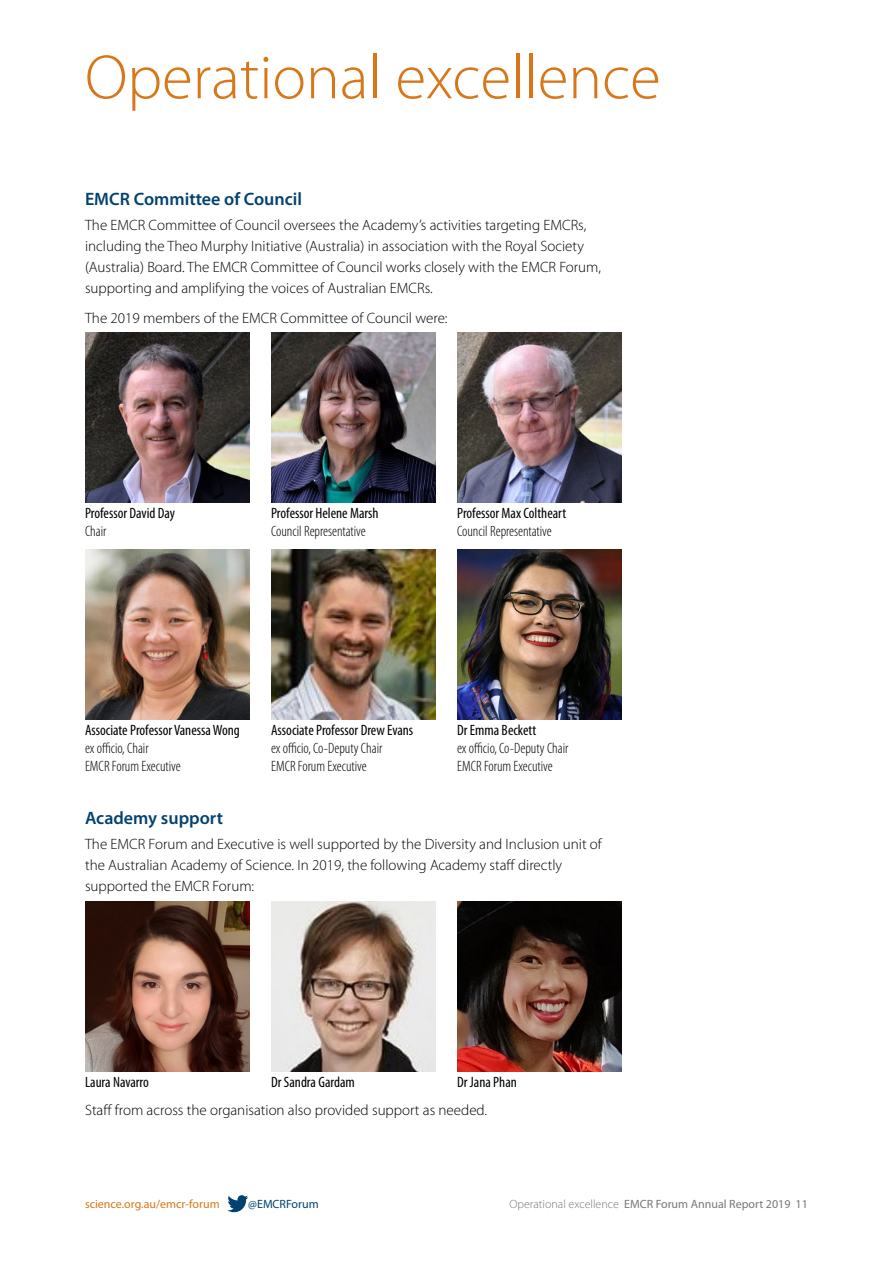
<style>
.page{position:relative;width:893px;height:1263px;background:#fff}
.page>*{position:absolute;margin:0;border:0;box-sizing:border-box;transform-origin:0 0}
.t1{font:300 63px "Myriad Pro";color:#d7771a}
.t2{font:600 18px "Myriad Pro";color:#004270}
.t3{font:300 15px/21px "Myriad Pro";color:#000}
.t4{font:300 condensed 15px/18px "Myriad Pro";color:#000}
.t5{font:condensed 15px "Myriad Pro";color:#000}
.t6{font:12px "Myriad Pro";color:#77787b}
.t7{font:12px "Myriad Pro";color:#d7771a}
.t8{font:12px "Myriad Pro";color:#004270}
.s1{font-weight:300}
</style>
<div class="page">
<img style="left:85px;top:333px;width:165px;height:170px">
<img style="left:271px;top:333px;width:165px;height:170px">
<img style="left:457px;top:333px;width:165px;height:170px">
<img style="left:85px;top:549px;width:165px;height:170px">
<img style="left:271px;top:549px;width:165px;height:170px">
<img style="left:457px;top:549px;width:165px;height:170px">
<img style="left:85px;top:902px;width:165px;height:170px">
<img style="left:271px;top:902px;width:165px;height:170px">
<img style="left:457px;top:902px;width:165px;height:170px">
<svg style="left:227px;top:1195px;width:21px;height:17px"></svg>
<h1 class="t1" style="left:85px;top:43px;width:577px">Operational excellence</h1>
<p class="t2" style="left:85px;top:189px;width:219px">EMCR Committee of Council</p>
<p class="t3" style="left:85px;top:215px;width:518px">The EMCR Committee of Council oversees the Academy’s activities targeting EMCRs, including the Theo Murphy Initiative (Australia) in association with the Royal Society (Australia) Board. The EMCR Committee of Council works closely with the EMCR Forum, supporting and amplifying the voices of Australian EMCRs.</p>
<p class="t3" style="left:85px;top:307px;width:364px">The 2019 members of the EMCR Committee of Council were:</p>
<p class="t5" style="left:85px;top:505px;width:91px">Professor David Day</p>
<p class="t4" style="left:85px;top:523px;width:23px">Chair</p>
<p class="t5" style="left:271px;top:505px;width:109px">Professor Helene Marsh</p>
<p class="t4" style="left:271px;top:523px;width:96px">Council Representative</p>
<p class="t5" style="left:457px;top:505px;width:111px">Professor Max Coltheart</p>
<p class="t4" style="left:457px;top:523px;width:96px">Council Representative</p>
<p class="t5" style="left:85px;top:722px;width:156px">Associate Professor Vanessa Wong</p>
<p class="t4" style="left:85px;top:739px;width:97px">ex officio, Chair<br>EMCR Forum Executive</p>
<p class="t5" style="left:271px;top:722px;width:144px">Associate Professor Drew Evans</p>
<p class="t4" style="left:271px;top:739px;width:113px">ex officio, Co-Deputy Chair<br>EMCR Forum Executive</p>
<p class="t5" style="left:457px;top:722px;width:81px">Dr Emma Beckett</p>
<p class="t4" style="left:457px;top:739px;width:113px">ex officio, Co-Deputy Chair<br>EMCR Forum Executive</p>
<p class="t2" style="left:85px;top:808px;width:139px">Academy support</p>
<p class="t3" style="left:85px;top:834px;width:518px">The EMCR Forum and Executive is well supported by the Diversity and Inclusion unit of the Australian Academy of Science. In 2019, the following Academy staff directly supported the EMCR Forum:</p>
<p class="t5" style="left:85px;top:1074px;width:65px">Laura Navarro</p>
<p class="t5" style="left:271px;top:1074px;width:85px">Dr Sandra Gardam</p>
<p class="t5" style="left:457px;top:1074px;width:61px">Dr Jana Phan</p>
<p class="t3" style="left:85px;top:1100px;width:402px">Staff from across the organisation also provided support as needed.</p>
<p class="t7" style="left:85px;top:1197px;width:136px">science.org.au/emcr-forum</p>
<p class="t8" style="left:248px;top:1197px;width:72px">@EMCRForum</p>
<p class="t6" style="left:509px;top:1197px;width:300px"><span class="s1">Operational excellence</span> EMCR Forum Annual Report 2019 11</p>
</div>
